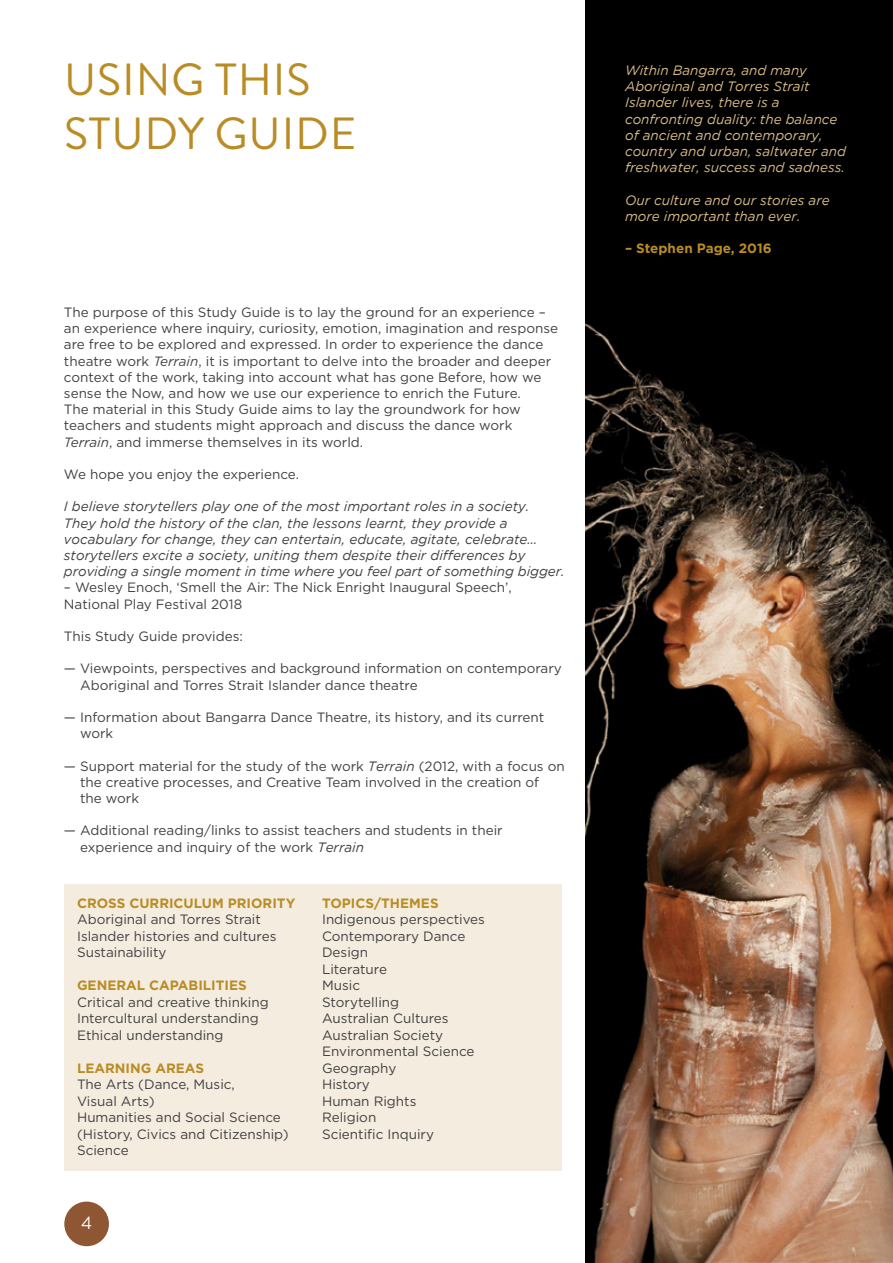
<style>
.page{position:relative;width:893px;height:1263px;background:#fff}
.page>*{position:absolute;margin:0;border:0;box-sizing:border-box;transform-origin:0 0}
.t1{font:45px/54px "Brandon Grotesque";letter-spacing:.02em;color:#b98c25}
.t2{font:18px "Brandon Grotesque";color:#fff}
.t3{font:13.5px/16.5px "Gotham";color:#414042}
.t4{font:italic 13.5px/16.2px "Gotham";color:#414042}
.t5{font:italic 13.5px/16.2px "Gotham";color:#d8bc86}
.t6{font:700 13.5px "Gotham";color:#b98c25}
.s1{font-style:italic}
</style>
<div class="page">
<img style="left:585px;top:0;width:308px;height:1263px">
<div style="left:64px;top:1201px;width:45px;height:45px;background:#8f5634;border-radius:50%"></div>
<div style="left:64px;top:884px;width:498px;height:286px;background:#f4ecde"></div>
<h1 class="t1" style="left:64px;top:53px;width:294px">USING THIS<br>STUDY GUIDE</h1>
<p class="t3" style="left:64px;top:304px;width:496px">The purpose of this Study Guide is to lay the ground for an experience – an experience where inquiry, curiosity, emotion, imagination and response are free to be explored and expressed. In order to experience the dance theatre work <span class="s1">Terrain</span>, it is important to delve into the broader and deeper context of the work, taking into account what has gone Before, how we sense the Now, and how we use our experience to enrich the Future.<br>The material in this Study Guide aims to lay the groundwork for how teachers and students might approach and discuss the dance work <span class="s1">Terrain</span>, and immerse themselves in its world.</p>
<p class="t3" style="left:64px;top:466px;width:237px">We hope you enjoy the experience.</p>
<p class="t4" style="left:64px;top:498px;width:502px">I believe storytellers play one of the most important roles in a society.<br>They hold the history of the clan, the lessons learnt, they provide a vocabulary for change, they can entertain, educate, agitate, celebrate… storytellers excite a society, uniting them despite their differences by providing a single moment in time where you feel part of something bigger.</p>
<p class="t3" style="left:64px;top:579px;width:449px">– Wesley Enoch, ‘Smell the Air: The Nick Enright Inaugural Speech’,<br>National Play Festival 2018</p>
<p class="t3" style="left:64px;top:628px;width:181px">This Study Guide provides:</p>
<p class="t3" style="left:80px;top:660px;width:483px;text-indent:-16px">— Viewpoints, perspectives and background information on contemporary<br>Aboriginal and Torres Strait Islander dance theatre</p>
<p class="t3" style="left:80px;top:709px;width:466px;text-indent:-16px">— Information about Bangarra Dance Theatre, its history, and its current work</p>
<p class="t3" style="left:80px;top:757px;width:486px;text-indent:-16px">— Support material for the study of the work <span class="s1">Terrain</span> (2012, with a focus on the creative processes, and Creative Team involved in the creation of<br>the work</p>
<p class="t3" style="left:80px;top:822px;width:424px;text-indent:-16px">— Additional reading/links to assist teachers and students in their experience and inquiry of the work <span class="s1">Terrain</span></p>
<p class="t6" style="left:77px;top:894px;width:220px">CROSS CURRICULUM PRIORITY</p>
<p class="t3" style="left:77px;top:911px;width:201px">Aboriginal and Torres Strait<br>Islander histories and cultures<br>Sustainability</p>
<p class="t6" style="left:77px;top:976px;width:171px">GENERAL CAPABILITIES</p>
<p class="t3" style="left:77px;top:993px;width:193px">Critical and creative thinking<br>Intercultural understanding<br>Ethical understanding</p>
<p class="t6" style="left:77px;top:1059px;width:128px">LEARNING AREAS</p>
<p class="t3" style="left:77px;top:1076px;width:213px">The Arts (Dance, Music,<br>Visual Arts)<br>Humanities and Social Science (History, Civics and Citizenship)<br>Science</p>
<h2 class="t2" style="left:81px;top:1211px;width:12px">4</h2>
<p class="t6" style="left:322px;top:894px;width:118px">TOPICS/THEMES</p>
<p class="t3" style="left:322px;top:911px;width:164px">Indigenous perspectives<br>Contemporary Dance<br>Design<br>Literature<br>Music<br>Storytelling<br>Australian Cultures<br>Australian Society<br>Environmental Science<br>Geography<br>History<br>Human Rights<br>Religion<br>Scientific Inquiry</p>
<p class="t5" style="left:625px;top:62px;width:222px">Within Bangarra, and many<br>Aboriginal and Torres Strait<br>Islander lives, there is a confronting duality: the balance of ancient and contemporary, country and urban, saltwater and freshwater, success and sadness.</p>
<p class="t5" style="left:625px;top:192px;width:206px">Our culture and our stories are more important than ever.</p>
<p class="t6" style="left:625px;top:239px;width:148px">– Stephen Page, 2016</p>
</div>
